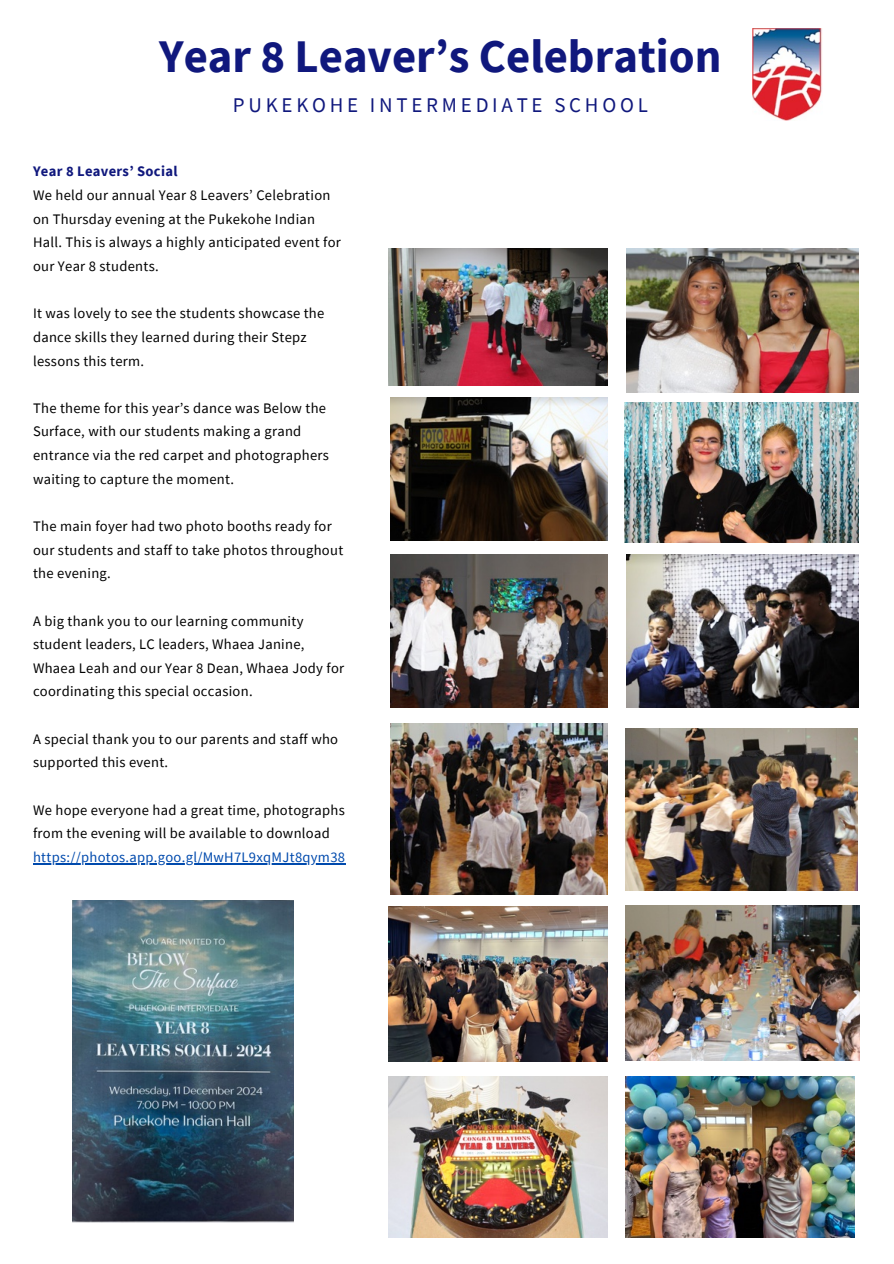
<style>
.page{position:relative;width:894px;height:1264px;background:#fff}
.page>*{position:absolute;margin:0;border:0;box-sizing:border-box;transform-origin:0 0}
.t1{font:700 46.65px "Source Sans Pro";color:#10187d}
.t2{font:20.85px "Source Sans Pro";letter-spacing:.18em;color:#10187d}
.t3{font:14.55px/23.7px "Source Sans Pro";letter-spacing:.02em;color:#000}
.t4{font:14.55px "Source Sans Pro";letter-spacing:.02em;color:#004aad}
.t5{font:700 14.55px "Source Sans Pro";letter-spacing:.02em;color:#10187d}
</style>
<div class="page">
<img style="left:752px;top:29px;width:69px;height:92px">
<img style="left:73px;top:900px;width:220px;height:322px">
<img style="left:625px;top:728px;width:231px;height:162px">
<img style="left:388px;top:248px;width:219px;height:137px">
<img style="left:624px;top:402px;width:233px;height:140px">
<img style="left:625px;top:905px;width:234px;height:155px">
<img style="left:388px;top:1076px;width:219px;height:160px">
<img style="left:625px;top:1076px;width:229px;height:160px">
<img style="left:388px;top:906px;width:219px;height:155px">
<img style="left:626px;top:248px;width:232px;height:144px">
<img style="left:626px;top:555px;width:232px;height:153px">
<img style="left:390px;top:397px;width:217px;height:143px">
<img style="left:390px;top:555px;width:217px;height:153px">
<img style="left:390px;top:723px;width:217px;height:171px">
<hr style="left:33px;top:863px;width:312px;height:1px;background:#004aad">
<h1 class="t1" style="left:159px;top:26px;width:563px">Year 8 Leaver’s Celebration</h1>
<h2 class="t2" style="left:233px;top:92px;width:416px">PUKEKOHE INTERMEDIATE SCHOOL</h2>
<p class="t5" style="left:33px;top:162px;width:146px">Year 8 Leavers’ Social</p>
<p class="t3" style="left:33px;top:183px;width:309px">We held our annual Year 8 Leavers’ Celebration on Thursday evening at the Pukekohe Indian Hall. This is always a highly anticipated event for our Year 8 students.</p>
<p class="t3" style="left:33px;top:301px;width:293px">It was lovely to see the students showcase the dance skills they learned during their Stepz lessons this term.</p>
<p class="t3" style="left:33px;top:396px;width:297px">The theme for this year’s dance was Below the Surface, with our students making a grand entrance via the red carpet and photographers waiting to capture the moment.</p>
<p class="t3" style="left:33px;top:514px;width:311px">The main foyer had two photo booths ready for our students and staff to take photos throughout the evening.</p>
<p class="t3" style="left:33px;top:608px;width:313px">A big thank you to our learning community student leaders, LC leaders, Whaea Janine, Whaea Leah and our Year 8 Dean, Whaea Jody for coordinating this special occasion.</p>
<p class="t3" style="left:33px;top:726px;width:306px">A special thank you to our parents and staff who supported this event.</p>
<p class="t3" style="left:33px;top:797px;width:313px">We hope everyone had a great time, photographs from the evening will be available to download</p>
<p class="t4" style="left:33px;top:847px;width:313px">https://photos.app.goo.gl/MwH7L9xqMJt8qym38</p>
</div>
